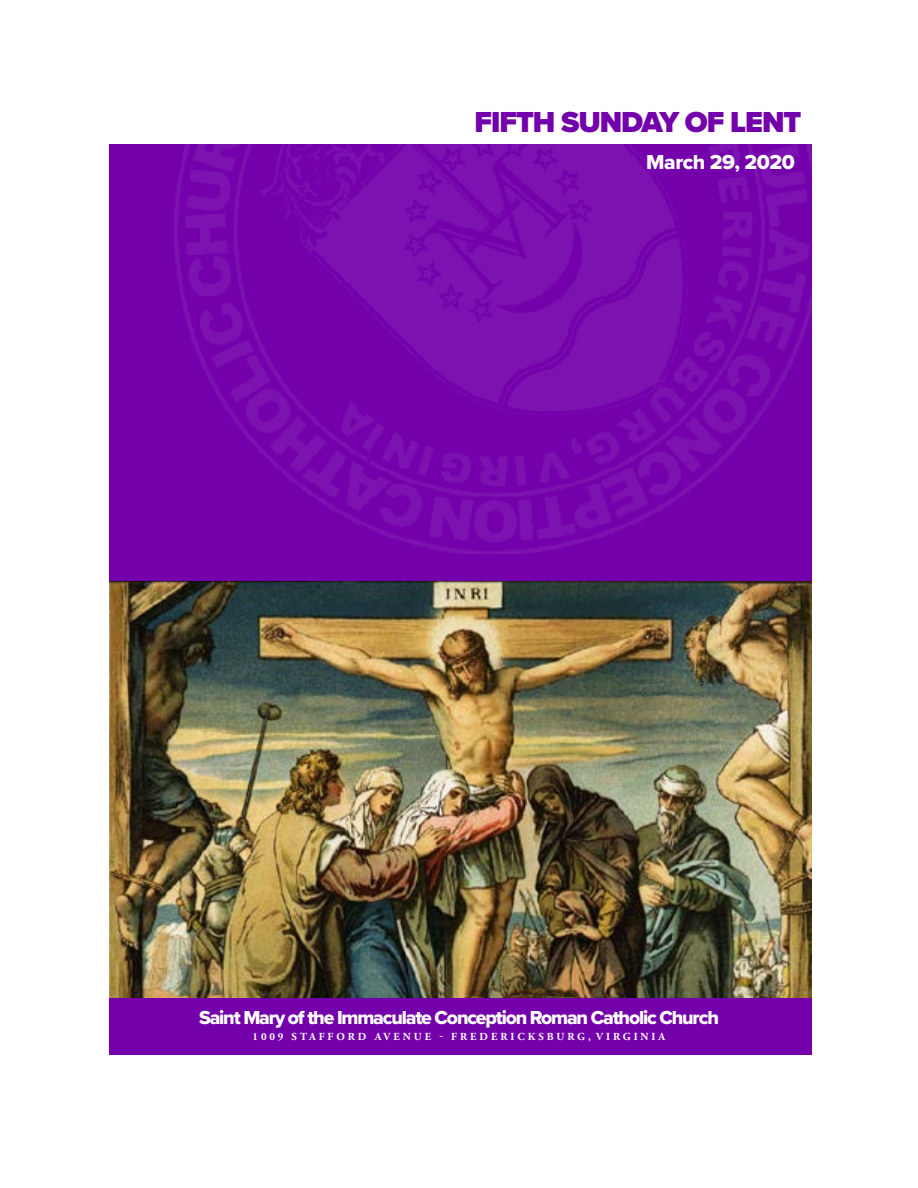
<style>
.page{position:relative;width:918px;height:1188px;background:#fff}
.page>*{position:absolute;margin:0;border:0;box-sizing:border-box;transform-origin:0 0}
.t1{font:900 30px "Proxima Nova";letter-spacing:-.035em;color:#7300ab}
.t2{font:21px "Proxima Nova Extrabld";letter-spacing:-.02em;color:#fff}
.t3{font:19.5px "Proxima Nova Extrabld";letter-spacing:-.06em;color:#fff}
.t4{font:700 10.8px "Adobe Garamond Pro";letter-spacing:.275em;color:#fff}
</style>
<div class="page">
<img style="left:109px;top:581px;width:702px;height:417px">
<div style="left:109px;top:145px;width:702px;height:436px;background:#7300ab"></div>
<img style="left:174px;top:145px;width:638px;height:409px">
<div style="left:109px;top:998px;width:702px;height:56px;background:#7300ab"></div>
<h1 class="t1" style="left:474px;top:99px;width:328px">FIFTH SUNDAY OF LENT</h1>
<p class="t2" style="left:646px;top:146px;width:150px">March 29, 2020</p>
<p class="t3" style="left:199px;top:1003px;width:521px">Saint Mary of the Immaculate Conception Roman Catholic Church</p>
<p class="t4" style="left:253px;top:1030px;width:414px">1009 STAFFORD AVENUE - FREDERICKSBURG, VIRGINIA</p>
</div>
